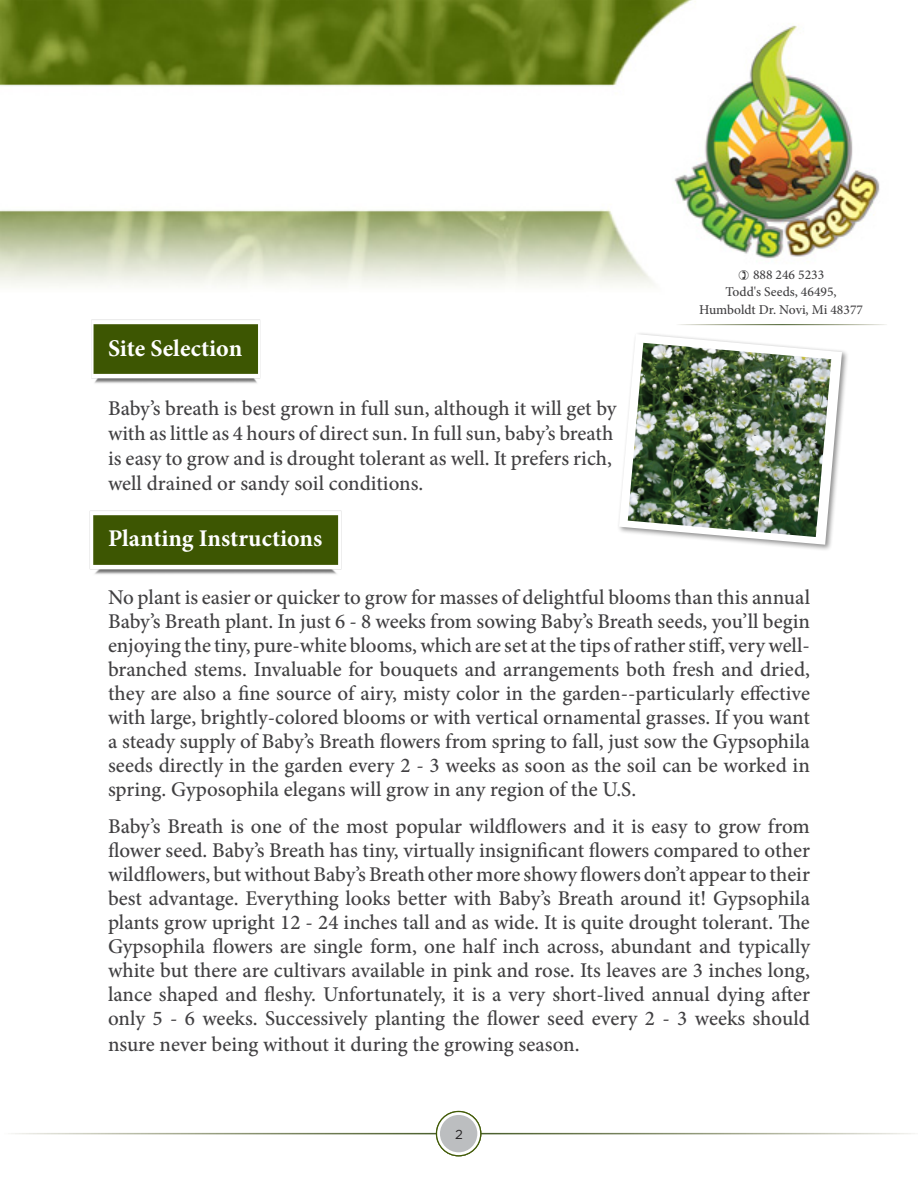
<style>
.page{position:relative;width:918px;height:1188px;background:#fff}
.page>*{position:absolute;margin:0;border:0;box-sizing:border-box;transform-origin:0 0}
.t1{font:700 24px "Minion Pro";letter-spacing:-.005em;color:#fff}
.t2{font:500 21px/24.2px "Minion Pro";letter-spacing:-.005em;color:#414042;text-align:justify}
.t3{font:500 13.5px "Minion Pro";color:#414042}
.t4{font:13.05px "Gotham";color:#222021}
</style>
<div class="page">
<img style="left:0;top:0;width:880px;height:287px">
<img style="left:89px;top:510px;width:253px;height:65px">
<img style="left:91px;top:319px;width:170px;height:65px">
<div style="left:617px;top:331px;width:232px;height:220px;background:#000;opacity:.45"></div>
<svg style="left:619px;top:334px;width:223px;height:211px"></svg>
<img style="left:628px;top:343px;width:203px;height:194px">
<svg style="left:437px;top:1112px;width:44px;height:44px"></svg>
<div style="left:436px;top:1111px;width:45px;height:45px;border:1px solid #415a06;border-radius:50%"></div>
<div style="left:440px;top:1115px;width:37px;height:37px;background:#bcbec0;border-radius:50%"></div>
<svg style="left:739px;top:270px;width:10px;height:10px"></svg>
<p class="t1" style="left:108px;top:331px;width:136px">Site Selection</p>
<p class="t3" style="left:753px;top:266px;width:73px">888 246 5233</p>
<p class="t3" style="left:725px;top:283px;width:113px">Todd's Seeds, 46495,</p>
<p class="t3" style="left:699px;top:301px;width:165px">Humboldt Dr. Novi, Mi 48377</p>
<p class="t2" style="left:108px;top:396px;width:510px;line-height:25.2px;text-align:left">Baby’s breath is best grown in full sun, although it will get by with as little as 4 hours of direct sun. In full sun, baby’s breath is easy to grow and is drought tolerant as well. It prefers rich, well drained or sandy soil conditions.</p>
<p class="t1" style="left:108px;top:522px;width:216px">Planting Instructions</p>
<p class="t2" style="left:108px;top:585px;width:704px">No plant is easier or quicker to grow for masses of delightful blooms than this annual Baby’s Breath plant. In just 6 - 8 weeks from sowing Baby’s Breath seeds, you’ll begin enjoying the tiny, pure-white blooms, which are set at the tips of rather stiff, very well&shy;branched stems. Invaluable for bouquets and arrangements both fresh and dried, they are also a fine source of airy, misty color in the garden--particularly effective with large, brightly-colored blooms or with vertical ornamental grasses. If you want a steady supply of Baby’s Breath flowers from spring to fall, just sow the Gypsophila seeds directly in the garden every 2 - 3 weeks as soon as the soil can be worked in spring. Gyposophila elegans will grow in any region of the U.S.</p>
<p class="t2" style="left:108px;top:815px;width:704px">Baby’s Breath is one of the most popular wildflowers and it is easy to grow from flower seed. Baby’s Breath has tiny, virtually insignificant flowers compared to other wildflowers, but without Baby’s Breath other more showy flowers don’t appear to their best advantage. Everything looks better with Baby’s Breath around it! Gypsophila plants grow upright 12 - 24 inches tall and as wide. It is quite drought tolerant. The Gypsophila flowers are single form, one half inch across, abundant and typically white but there are cultivars available in pink and rose. Its leaves are 3 inches long, lance shaped and fleshy. Unfortunately, it is a very short-lived annual dying after only 5 - 6 weeks. Successively planting the flower seed every 2 - 3 weeks should nsure never being without it during the growing season.</p>
<p class="t4" style="left:455px;top:1126px;width:9px">21</p>
</div>
